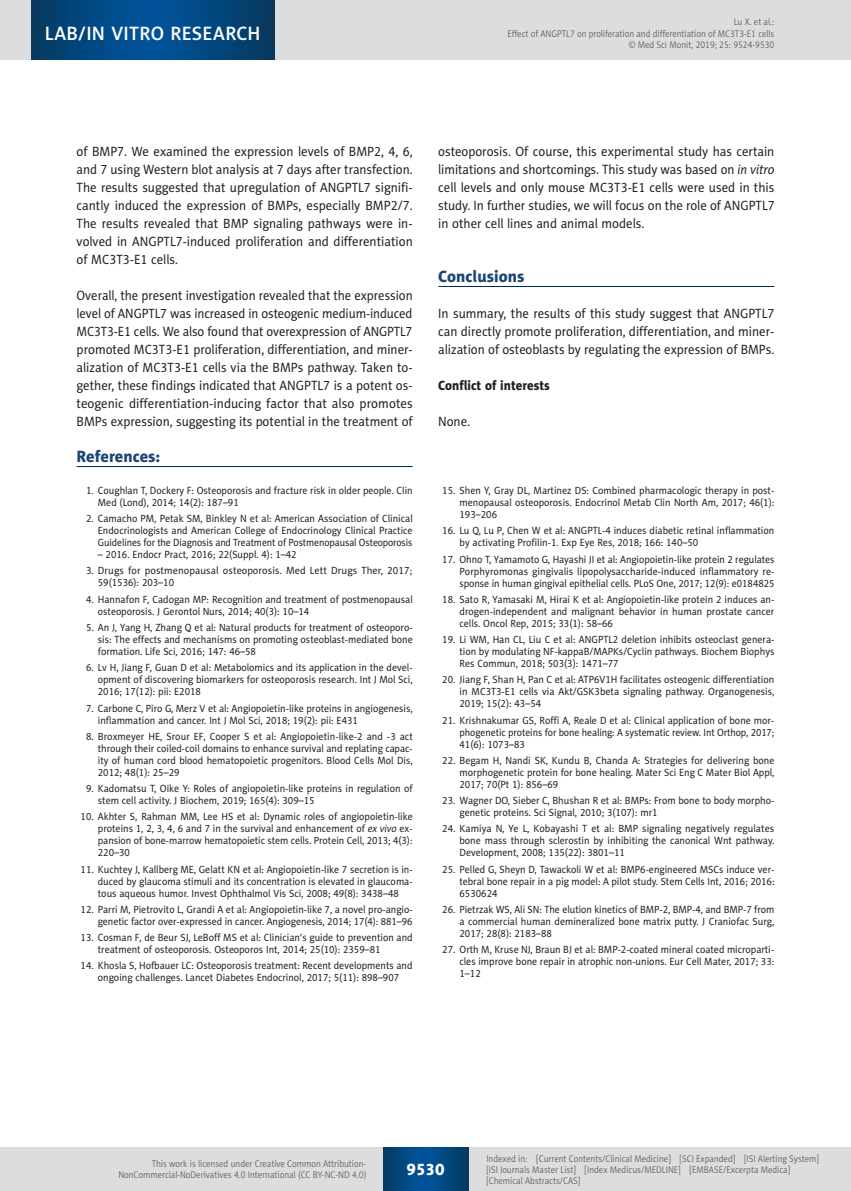
<style>
.page{position:relative;width:851px;height:1191px;background:#fff}
.page>*{position:absolute;margin:0;border:0;box-sizing:border-box;transform-origin:0 0}
.t1{font:19.5px "Naomi Sans EFN Medium";letter-spacing:.015em;color:#fff}
.MSM_Headline_1{font:16.5px "Naomi Sans EFN Heavy";color:#1a4574}
.MSM_Referencje_Tytul{font:16.5px "Naomi Sans EFN Heavy";color:#1a4574}
.t2{font:16.5px "Naomi Sans EFN Heavy";color:#fff}
.MSM_Body{font:13.5px/18px "Naomi Sans EFN";color:#231f20;text-align:justify;scale:.95 1}
.MSM_Body-2{font:13.5px/18px "Naomi Sans EFN";color:#231f20;text-align:justify;scale:.94 1}
.MSM_Headline_2{font:13.5px "Naomi Sans EFN Heavy";color:#231f20;scale:.95 1}
.MSM_Referencje_punkt{font:10.5px/12px "Naomi Sans EFN";color:#231f20;text-align:justify;scale:.95 1}
.MSM_Referencje_punkt-2{font:10.5px/12px "Naomi Sans EFN";color:#231f20;text-align:justify;scale:.96 1}
.MSM_Referencje_punkt-3{font:10.5px/12px "Naomi Sans EFN";color:#231f20;text-align:justify;scale:.94 1}
.MSM_Referencje_punkt-4{font:10.5px/12px "Naomi Sans EFN";color:#231f20}
.t3{font:9.75px/11.2px "Naomi Sans EFN Light";color:#57585a;text-align:right;scale:.9 1}
.s1{font-style:italic}
</style>
<div class="page">
<hr style="left:438px;top:286px;width:336px;height:1px;background:#00295c">
<hr style="left:77px;top:466px;width:335px;height:1px;background:#00295c">
<div style="left:0;top:1148px;width:850px;height:43px;background:#dcdddf"></div>
<svg style="left:383px;top:1147px;width:85px;height:43px;background:#02477e"></svg>
<div style="left:0;top:0;width:850px;height:60px;background:#dcdddf"></div>
<svg style="left:32px;top:0;width:242px;height:60px;background:#02477f"></svg>
<h1 class="t1" style="left:45px;top:22px;width:217px">LAB/IN VITRO RESEARCH</h1>
<p class="t3" style="left:507px;top:16px;width:298px">Lu X. et al.:<br>Effect of ANGPTL7 on proliferation and differentiation of MC3T3-E1 cells © Med Sci Monit, 2019; 25: 9524-9530</p>
<p class="MSM_Body" style="left:77px;top:142px;width:355px">of BMP7. We examined the expression levels of BMP2, 4, 6, and 7 using Western blot analysis at 7 days after transfection.<br>The results suggested that upregulation of ANGPTL7 signifi&shy;cantly induced the expression of BMPs, especially BMP2/7.<br>The results revealed that BMP signaling pathways were in&shy;volved in ANGPTL7-induced proliferation and differentiation of MC3T3-E1 cells.</p>
<p class="MSM_Body-2" style="left:77px;top:286px;width:359px">Overall, the present investigation revealed that the expression level of ANGPTL7 was increased in osteogenic medium-induced MC3T3-E1 cells. We also found that overexpression of ANGPTL7 promoted MC3T3-E1 proliferation, differentiation, and miner&shy;alization of MC3T3-E1 cells via the BMPs pathway. Taken to&shy;gether, these findings indicated that ANGPTL7 is a potent os&shy;teogenic differentiation-inducing factor that also promotes BMPs expression, suggesting its potential in the treatment of</p>
<p class="MSM_Referencje_Tytul" style="left:77px;top:446px;width:85px">References:</p>
<p class="MSM_Referencje_punkt" style="left:98px;top:484px;width:333px;text-indent:-12px">1. Coughlan T, Dockery F: Osteoporosis and fracture risk in older people. Clin<br>Med (Lond), 2014; 14(2): 187–91</p>
<p class="MSM_Referencje_punkt" style="left:98px;top:513px;width:333px;text-indent:-12px">2. Camacho PM, Petak SM, Binkley N et al: American Association of Clinical Endocrinologists and American College of Endocrinology Clinical Practice Guidelines for the Diagnosis and Treatment of Postmenopausal Osteoporosis</p>
<p class="MSM_Referencje_punkt" style="left:98px;top:549px;width:211px">– 2016. Endocr Pract, 2016; 22(Suppl. 4): 1–42</p>
<p class="MSM_Referencje_punkt-4" style="left:98px;top:565px;width:316px;text-indent:-12px">3. Drugs for postmenopausal osteoporosis. Med Lett Drugs Ther, 2017;<br>59(1536): 203–10</p>
<p class="MSM_Referencje_punkt" style="left:98px;top:593px;width:333px;text-indent:-12px">4. Hannafon F, Cadogan MP: Recognition and treatment of postmenopausal osteoporosis. J Gerontol Nurs, 2014; 40(3): 10–14</p>
<p class="MSM_Referencje_punkt" style="left:98px;top:621px;width:333px;text-indent:-12px">5. An J, Yang H, Zhang Q et al: Natural products for treatment of osteoporo&shy;sis: The effects and mechanisms on promoting osteoblast-mediated bone formation. Life Sci, 2016; 147: 46–58</p>
<p class="MSM_Referencje_punkt" style="left:98px;top:662px;width:333px;text-indent:-12px">6. Lv H, Jiang F, Guan D et al: Metabolomics and its application in the devel&shy;opment of discovering biomarkers for osteoporosis research. Int J Mol Sci, 2016; 17(12): pii: E2018</p>
<p class="MSM_Referencje_punkt" style="left:98px;top:702px;width:333px;text-indent:-12px">7. Carbone C, Piro G, Merz V et al: Angiopoietin-like proteins in angiogenesis, inflammation and cancer. Int J Mol Sci, 2018; 19(2): pii: E431</p>
<p class="MSM_Referencje_punkt-2" style="left:98px;top:730px;width:329px;text-indent:-12px">8. Broxmeyer HE, Srour EF, Cooper S et al: Angiopoietin-like-2 and -3 act through their coiled-coil domains to enhance survival and replating capac&shy;ity of human cord blood hematopoietic progenitors. Blood Cells Mol Dis, 2012; 48(1): 25–29</p>
<p class="MSM_Referencje_punkt" style="left:98px;top:782px;width:333px;text-indent:-12px">9. Kadomatsu T, Oike Y: Roles of angiopoietin-like proteins in regulation of stem cell activity. J Biochem, 2019; 165(4): 309–15</p>
<p class="MSM_Referencje_punkt" style="left:98px;top:811px;width:333px;text-indent:-17px">10. Akhter S, Rahman MM, Lee HS et al: Dynamic roles of angiopoietin-like proteins 1, 2, 3, 4, 6 and 7 in the survival and enhancement of <span class="s1">ex vivo</span> ex&shy;pansion of bone-marrow hematopoietic stem cells. Protein Cell, 2013; 4(3):<br>220–30</p>
<p class="MSM_Referencje_punkt" style="left:98px;top:863px;width:333px;text-indent:-17px">11. Kuchtey J, Kallberg ME, Gelatt KN et al: Angiopoietin-like 7 secretion is in&shy;duced by glaucoma stimuli and its concentration is elevated in glaucoma&shy;tous aqueous humor. Invest Ophthalmol Vis Sci, 2008; 49(8): 3438–48</p>
<p class="MSM_Referencje_punkt" style="left:81px;top:903px;width:351px;text-align:right">12. Parri M, Pietrovito L, Grandi A et al: Angiopoietin-like 7, a novel pro-angio&shy;genetic factor over-expressed in cancer. Angiogenesis, 2014; 17(4): 881–96</p>
<p class="MSM_Referencje_punkt" style="left:98px;top:931px;width:333px;text-indent:-17px">13. Cosman F, de Beur SJ, LeBoff MS et al: Clinician’s guide to prevention and treatment of osteoporosis. Osteoporos Int, 2014; 25(10): 2359–81</p>
<p class="MSM_Referencje_punkt" style="left:81px;top:960px;width:351px;text-align:center">14. Khosla S, Hofbauer LC: Osteoporosis treatment: Recent developments and ongoing challenges. Lancet Diabetes Endocrinol, 2017; 5(11): 898–907</p>
<p class="MSM_Body" style="left:438px;top:142px;width:355px">osteoporosis. Of course, this experimental study has certain limitations and shortcomings. This study was based on <span class="s1">in vitro </span>cell levels and only mouse MC3T3-E1 cells were used in this study. In further studies, we will focus on the role of ANGPTL7 in other cell lines and animal models.</p>
<p class="MSM_Headline_1" style="left:438px;top:266px;width:88px">Conclusions</p>
<p class="MSM_Body" style="left:438px;top:304px;width:355px">In summary, the results of this study suggest that ANGPTL7 can directly promote proliferation, differentiation, and miner&shy;alization of osteoblasts by regulating the expression of BMPs.</p>
<p class="MSM_Headline_2" style="left:438px;top:377px;width:119px">Conflict of interests</p>
<p class="MSM_Body" style="left:438px;top:412px;width:35px">None.</p>
<p class="MSM_Referencje_punkt" style="left:459px;top:484px;width:333px;text-indent:-17px">15. Shen Y, Gray DL, Martinez DS: Combined pharmacologic therapy in post&shy;menopausal osteoporosis. Endocrinol Metab Clin North Am, 2017; 46(1):<br>193–206</p>
<p class="MSM_Referencje_punkt" style="left:459px;top:525px;width:333px;text-indent:-17px">16. Lu Q, Lu P, Chen W et al: ANGPTL-4 induces diabetic retinal inflammation by activating Profilin-1. Exp Eye Res, 2018; 166: 140–50</p>
<p class="MSM_Referencje_punkt-3" style="left:459px;top:553px;width:336px;text-indent:-17px">17. Ohno T, Yamamoto G, Hayashi JI et al: Angiopoietin-like protein 2 regulates Porphyromonas gingivalis lipopolysaccharide-induced inflammatory re&shy;sponse in human gingival epithelial cells. PLoS One, 2017; 12(9): e0184825</p>
<p class="MSM_Referencje_punkt" style="left:459px;top:593px;width:333px;text-indent:-17px">18. Sato R, Yamasaki M, Hirai K et al: Angiopoietin-like protein 2 induces an&shy;drogen-independent and malignant behavior in human prostate cancer cells. Oncol Rep, 2015; 33(1): 58–66</p>
<p class="MSM_Referencje_punkt" style="left:459px;top:633px;width:333px;text-indent:-17px">19. Li WM, Han CL, Liu C et al: ANGPTL2 deletion inhibits osteoclast genera&shy;tion by modulating NF-kappaB/MAPKs/Cyclin pathways. Biochem Biophys Res Commun, 2018; 503(3): 1471–77</p>
<p class="MSM_Referencje_punkt" style="left:459px;top:674px;width:333px;text-indent:-17px">20. Jiang F, Shan H, Pan C et al: ATP6V1H facilitates osteogenic differentiation in MC3T3-E1 cells via Akt/GSK3beta signaling pathway. Organogenesis, 2019; 15(2): 43–54</p>
<p class="MSM_Referencje_punkt" style="left:459px;top:714px;width:333px;text-indent:-17px">21. Krishnakumar GS, Roffi A, Reale D et al: Clinical application of bone mor&shy;phogenetic proteins for bone healing: A systematic review. Int Orthop, 2017; 41(6): 1073–83</p>
<p class="MSM_Referencje_punkt" style="left:459px;top:754px;width:333px;text-indent:-17px">22. Begam H, Nandi SK, Kundu B, Chanda A: Strategies for delivering bone morphogenetic protein for bone healing. Mater Sci Eng C Mater Biol Appl, 2017; 70(Pt 1): 856–69</p>
<p class="MSM_Referencje_punkt" style="left:459px;top:794px;width:333px;text-indent:-17px">23. Wagner DO, Sieber C, Bhushan R et al: BMPs: From bone to body morpho&shy;genetic proteins. Sci Signal, 2010; 3(107): mr1</p>
<p class="MSM_Referencje_punkt-2" style="left:459px;top:823px;width:329px;text-indent:-17px">24. Kamiya N, Ye L, Kobayashi T et al: BMP signaling negatively regulates bone mass through sclerostin by inhibiting the canonical Wnt pathway.<br>Development, 2008; 135(22): 3801–11</p>
<p class="MSM_Referencje_punkt" style="left:459px;top:863px;width:333px;text-indent:-17px">25. Pelled G, Sheyn D, Tawackoli W et al: BMP6-engineered MSCs induce ver&shy;tebral bone repair in a pig model: A pilot study. Stem Cells Int, 2016; 2016:<br>6530624</p>
<p class="MSM_Referencje_punkt-3" style="left:459px;top:903px;width:336px;text-indent:-17px">26. Pietrzak WS, Ali SN: The elution kinetics of BMP-2, BMP-4, and BMP-7 from a commercial human demineralized bone matrix putty. J Craniofac Surg, 2017; 28(8): 2183–88</p>
<p class="MSM_Referencje_punkt" style="left:459px;top:943px;width:333px;text-indent:-17px">27. Orth M, Kruse NJ, Braun BJ et al: BMP-2-coated mineral coated microparti&shy;cles improve bone repair in atrophic non-unions. Eur Cell Mater, 2017; 33:<br>1–12</p>
<p class="t3" style="left:118px;top:1158px;width:277px">This work is licensed under Creative Common Attribution-<br>NonCommercial-NoDerivatives 4.0 International (CC BY-NC-ND 4.0)</p>
<h2 class="t2" style="left:406px;top:1159px;width:40px">9530</h2>
<p class="t3" style="left:486px;top:1152px;width:371px;text-align:left">Indexed in: [Current Contents/Clinical Medicine] [SCI Expanded] [ISI Alerting System] [ISI Journals Master List] [Index Medicus/MEDLINE] [EMBASE/Excerpta Medica] [Chemical Abstracts/CAS]</p>
</div>
